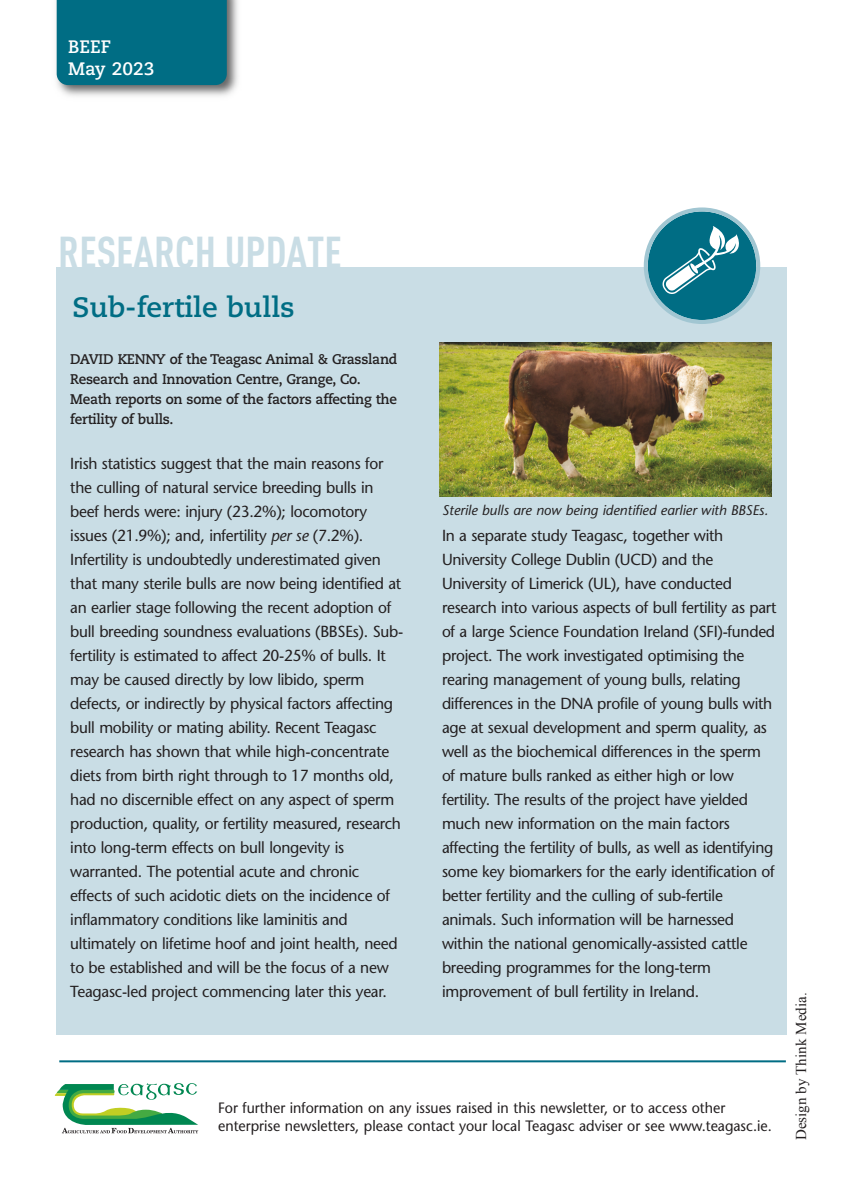
<style>
.page{position:relative;width:842px;height:1191px;background:#fff}
.page>*{position:absolute;margin:0;border:0;box-sizing:border-box;transform-origin:0 0}
.t1{font:700 condensed 44px "DINOT";color:#c9dde5}
.t2{font:700 28px "Caecilia";color:#006d84}
.t3{font:700 18px/22px "Caecilia";color:#fff}
.t4{font:16px/24px "Stone Sans";letter-spacing:-.015em;color:#231f20}
.t5{font:15px/18px "Stone Sans";color:#231f20;scale:.95 1}
.t6{font:15px "Times New Roman";color:#231f20}
.t7{font:700 14px/20px "Caecilia";letter-spacing:-.02em;color:#231f20}
.t8{font:italic 14px "Stone Sans";color:#231f20}
.s1{font-style:italic}
</style>
<div class="page">
<svg style="left:55px;top:1083px;width:143px;height:50px"></svg>
<img style="left:56px;top:0;width:182px;height:96px">
<div style="left:57px;top:0;width:170px;height:85px;background:#006d84"></div>
<hr style="left:59px;top:1060px;width:727px;height:2px;background:#006d84">
<div style="left:57px;top:267px;width:730px;height:768px;background:#c9dde5"></div>
<svg style="left:644px;top:207px;width:116px;height:117px"></svg>
<img style="left:439px;top:342px;width:332px;height:154px">
<p class="t3" style="left:68px;top:37px;width:88px">BEEF<br>May 2023</p>
<p class="t1" style="left:58px;top:227px;width:285px">RESEARCH UPDATE</p>
<p class="t2" style="left:72px;top:295px;width:224px">Sub-fertile bulls</p>
<p class="t7" style="left:70px;top:350px;width:329px">DAVID KENNY of the Teagasc Animal &amp; Grassland Research and Innovation Centre, Grange, Co.<br>Meath reports on some of the factors affecting the fertility of bulls.</p>
<p class="t4" style="left:70px;top:453px;width:334px">Irish statistics suggest that the main reasons for the culling of natural service breeding bulls in beef herds were: injury (23.2%); locomotory issues (21.9%); and, infertility <span class="s1">per se</span> (7.2%).<br>Infertility is undoubtedly underestimated given that many sterile bulls are now being identified at an earlier stage following the recent adoption of bull breeding soundness evaluations (BBSEs). Sub&shy;fertility is estimated to affect 20-25% of bulls. It may be caused directly by low libido, sperm defects, or indirectly by physical factors affecting bull mobility or mating ability. Recent Teagasc research has shown that while high-concentrate diets from birth right through to 17 months old, had no discernible effect on any aspect of sperm production, quality, or fertility measured, research into long-term effects on bull longevity is warranted. The potential acute and chronic effects of such acidotic diets on the incidence of inflammatory conditions like laminitis and ultimately on lifetime hoof and joint health, need to be established and will be the focus of a new Teagasc-led project commencing later this year.</p>
<p class="t8" style="left:442px;top:505px;width:328px">Sterile bulls are now being identified earlier with BBSEs.</p>
<p class="t4" style="left:442px;top:525px;width:336px">In a separate study Teagasc, together with University College Dublin (UCD) and the University of Limerick (UL), have conducted research into various aspects of bull fertility as part of a large Science Foundation Ireland (SFI)-funded project. The work investigated optimising the rearing management of young bulls, relating differences in the DNA profile of young bulls with age at sexual development and sperm quality, as well as the biochemical differences in the sperm of mature bulls ranked as either high or low fertility. The results of the project have yielded much new information on the main factors affecting the fertility of bulls, as well as identifying some key biomarkers for the early identification of better fertility and the culling of sub-fertile animals. Such information will be harnessed within the national genomically-assisted cattle breeding programmes for the long-term improvement of bull fertility in Ireland.</p>
<p class="t5" style="left:218px;top:1100px;width:584px">For further information on any issues raised in this newsletter, or to access other enterprise newsletters, please contact your local Teagasc adviser or see www.teagasc.ie.</p>
<p class="t6" style="left:793px;top:1140px;width:149px;rotate:-90deg">Design by Think Media.</p>
</div>
